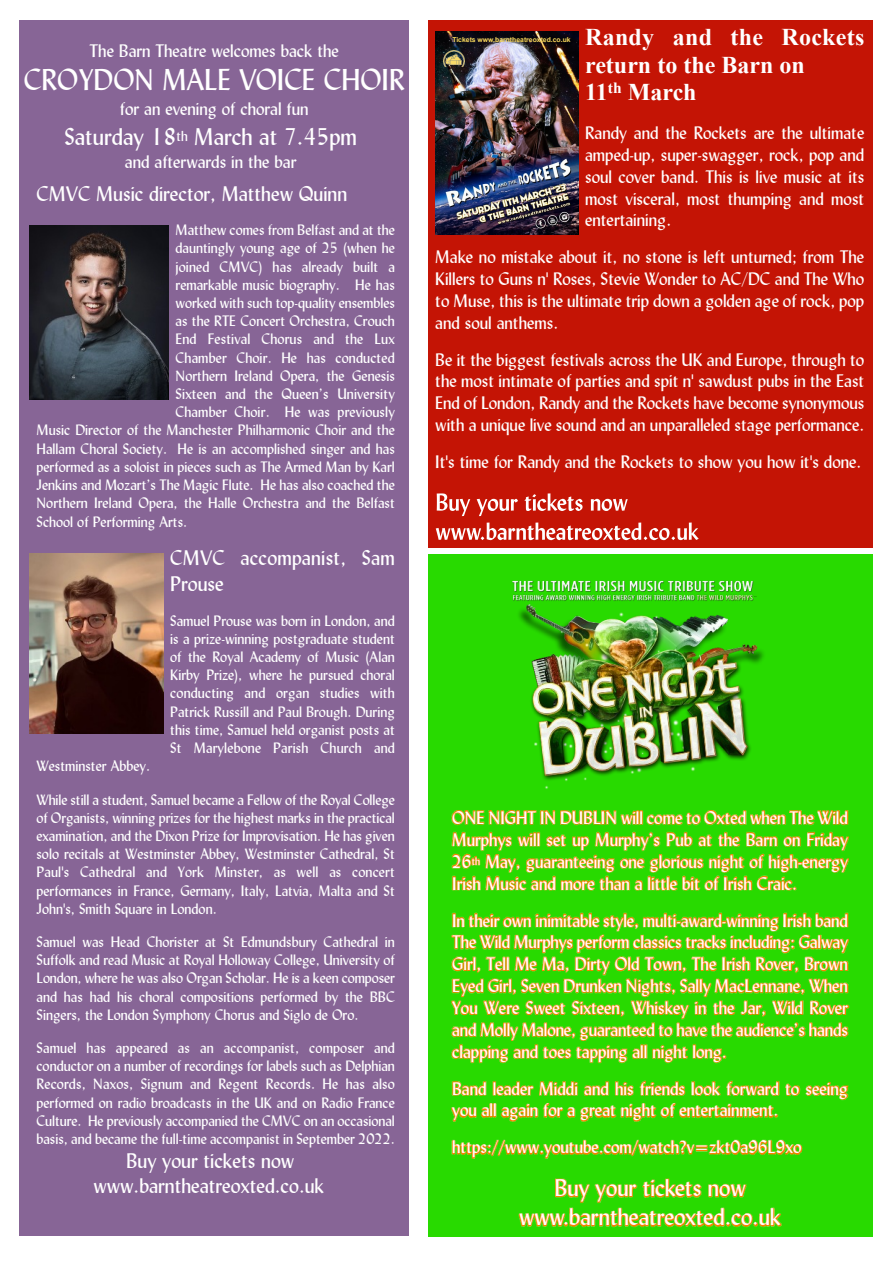
<style>
.page{position:relative;width:893px;height:1263px;background:#fff}
.page>*{position:absolute;margin:0;border:0;box-sizing:border-box;transform-origin:0 0}
.t1{font:30px "Lydian BT";color:#fff}
.t2{font:24px/29.1px "Lydian BT";color:#fff;text-align:center}
.t3{font:700 24px/27.6px "Times New Roman";color:#fff}
.t4{font:21px/25.5px "Lydian BT";color:#fff}
.t5{font:18px/21.9px "Lydian BT";color:#fff;text-align:justify}
.t6{font:15px/18.1px "Lydian BT";color:#fff;text-align:justify}
.t7{font:700 6.75px "Arial";color:#f9d85c}
</style>
<div class="page">
<div style="left:19px;top:21px;width:390px;height:1215px;background:#876596"></div>
<div style="left:428px;top:554px;width:444px;height:682px;background:#28da00"></div>
<div style="left:428px;top:21px;width:444px;height:527px;background:#c41405"></div>
<img style="left:435px;top:32px;width:143px;height:203px">
<img style="left:444px;top:50px;width:21px;height:17px">
<svg style="left:437px;top:493px;width:33px;height:23px"></svg>
<svg style="left:477px;top:499px;width:41px;height:17px"></svg>
<svg style="left:524px;top:493px;width:59px;height:18px"></svg>
<svg style="left:591px;top:499px;width:37px;height:12px"></svg>
<svg style="left:436px;top:522px;width:263px;height:18px"></svg>
<img style="left:451px;top:810px;width:403px;height:427px">
<img style="left:512px;top:580px;width:252px;height:209px">
<img style="left:29px;top:225px;width:140px;height:175px">
<img style="left:29px;top:554px;width:135px;height:179px">
<p class="t5" style="left:90px;top:41px;width:251px">The Barn Theatre welcomes back the</p>
<h1 class="t1" style="left:24px;top:67px;width:382px">CROYDON MALE VOICE CHOIR</h1>
<p class="t5" style="left:120px;top:100px;width:190px">for an evening of choral fun</p>
<h2 class="t2" style="left:64px;top:124px;width:294px">Saturday 18<sup>th</sup> March at 7.45pm</h2>
<p class="t5" style="left:125px;top:153px;width:173px">and afterwards in the bar</p>
<h3 class="t4" style="left:37px;top:182px;width:312px">CMVC Music director, Matthew Quinn</h3>
<p class="t6" style="left:176px;top:222px;width:221px">Matthew comes from Belfast and at the</p>
<p class="t6" style="left:176px;top:240px;width:221px">dauntingly young age of 25 (when he</p>
<p class="t6" style="left:176px;top:259px;width:221px">joined CMVC) has already built a</p>
<p class="t6" style="left:176px;top:277px;width:221px">remarkable music biography. He has</p>
<p class="t6" style="left:176px;top:295px;width:221px">worked with such top-quality ensembles</p>
<p class="t6" style="left:176px;top:313px;width:221px">as the RTE Concert Orchestra, Crouch</p>
<p class="t6" style="left:176px;top:331px;width:221px">End Festival Chorus and the Lux</p>
<p class="t6" style="left:176px;top:350px;width:221px">Chamber Choir. He has conducted</p>
<p class="t6" style="left:176px;top:368px;width:221px">Northern Ireland Opera, the Genesis</p>
<p class="t6" style="left:176px;top:386px;width:221px">Sixteen and the Queen’s University</p>
<p class="t6" style="left:176px;top:404px;width:221px">Chamber Choir. He was previously</p>
<p class="t6" style="left:37px;top:422px;width:360px">Music Director of the Manchester Philharmonic Choir and the</p>
<p class="t6" style="left:37px;top:441px;width:360px">Hallam Choral Society. He is an accomplished singer and has</p>
<p class="t6" style="left:37px;top:459px;width:360px">performed as a soloist in pieces such as The Armed Man by Karl</p>
<p class="t6" style="left:37px;top:477px;width:360px">Jenkins and Mozart’s The Magic Flute. He has also coached the</p>
<p class="t6" style="left:37px;top:495px;width:360px">Northern Ireland Opera, the Halle Orchestra and the Belfast</p>
<p class="t6" style="left:37px;top:513px;width:152px">School of Performing Arts.</p>
<h3 class="t4" style="left:170px;top:547px;width:226px">CMVC accompanist, Sam<br>Prouse</h3>
<p class="t6" style="left:170px;top:613px;width:226px">Samuel Prouse was born in London, and is a prize-winning postgraduate student of the Royal Academy of Music (Alan Kirby Prize), where he pursued choral conducting and organ studies with Patrick Russill and Paul Brough. During this time, Samuel held organist posts at St Marylebone Parish Church and</p>
<p class="t6" style="left:37px;top:758px;width:115px">Westminster Abbey.</p>
<p class="t6" style="left:37px;top:791px;width:360px">While still a student, Samuel became a Fellow of the Royal College of Organists, winning prizes for the highest marks in the practical examination, and the Dixon Prize for Improvisation. He has given solo recitals at Westminster Abbey, Westminster Cathedral, St Paul's Cathedral and York Minster, as well as concert performances in France, Germany, Italy, Latvia, Malta and St John's, Smith Square in London.</p>
<p class="t6" style="left:37px;top:934px;width:360px">Samuel was Head Chorister at St Edmundsbury Cathedral in Suffolk and read Music at Royal Holloway College, University of London, where he was also Organ Scholar. He is a keen composer and has had his choral compositions performed by the BBC Singers, the London Symphony Chorus and Siglo de Oro.</p>
<p class="t6" style="left:37px;top:1040px;width:360px">Samuel has appeared as an accompanist, composer and conductor on a number of recordings for labels such as Delphian Records, Naxos, Signum and Regent Records. He has also performed on radio broadcasts in the UK and on Radio France Culture. He previously accompanied the CMVC on an occasional basis, and became the full-time accompanist in September 2022.</p>
<h3 class="t4" style="left:94px;top:1150px;width:232px;text-align:center">Buy your tickets now www.barntheatreoxted.co.uk</h3>
<p class="t7" style="left:452px;top:37px;width:120px">Tickets www.barntheatreoxted.co.uk</p>
<h2 class="t3" style="left:585px;top:26px;width:281px">Randy and the Rockets return to the Barn on<br>11<sup>th</sup> March</h2>
<p class="t5" style="left:585px;top:123px;width:281px">Randy and the Rockets are the ultimate amped-up, super-swagger, rock, pop and soul cover band. This is live music at its most visceral, most thumping and most entertaining.</p>
<p class="t5" style="left:435px;top:248px;width:431px">Make no mistake about it, no stone is left unturned; from The Killers to Guns n' Roses, Stevie Wonder to AC/DC and The Who to Muse, this is the ultimate trip down a golden age of rock, pop and soul anthems.</p>
<p class="t5" style="left:435px;top:350px;width:431px">Be it the biggest festivals across the UK and Europe, through to the most intimate of parties and spit n' sawdust pubs in the East End of London, Randy and the Rockets have become synonymous with a unique live sound and an unparalleled stage performance.</p>
<p class="t5" style="left:435px;top:452px;width:428px">It's time for Randy and the Rockets to show you how it's done.</p>
<p class="t5" style="left:452px;top:808px;width:397px">ONE NIGHT IN DUBLIN will come to Oxted when The Wild Murphys will set up Murphy’s Pub at the Barn on Friday 26<sup>th</sup> May, guaranteeing one glorious night of high-energy Irish Music and more than a little bit of Irish Craic.</p>
<p class="t5" style="left:452px;top:911px;width:397px">In their own inimitable style, multi-award-winning Irish band The Wild Murphys perform classics tracks including: Galway Girl, Tell Me Ma, Dirty Old Town, The Irish Rover, Brown Eyed Girl, Seven Drunken Nights, Sally MacLennane, When You Were Sweet Sixteen, Whiskey in the Jar, Wild Rover and Molly Malone, guaranteed to have the audience’s hands clapping and toes tapping all night long.</p>
<p class="t5" style="left:452px;top:1079px;width:397px">Band leader Middi and his friends look forward to seeing you all again for a great night of entertainment.</p>
<p class="t5" style="left:452px;top:1137px;width:351px">https://www.youtube.com/watch?v=zkt0a96L9xo</p>
<h2 class="t2" style="left:519px;top:1175px;width:263px">Buy your tickets now www.barntheatreoxted.co.uk</h2>
</div>
